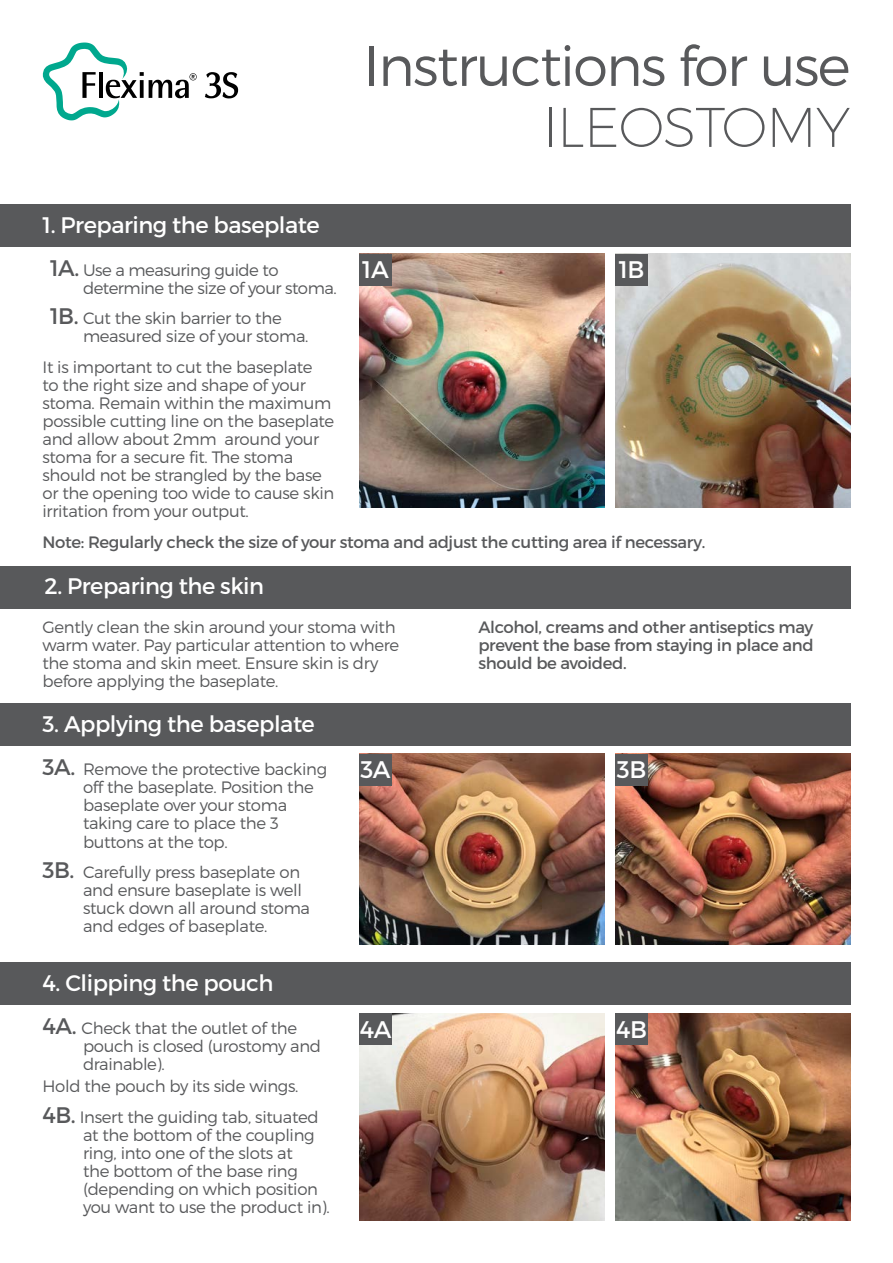
<style>
.page{position:relative;width:893px;height:1263px;background:#fff}
.page>*{position:absolute;margin:0;border:0;box-sizing:border-box;transform-origin:0 0}
.t1{font:300 55.8px "Montserrat";letter-spacing:-.03em;color:#58595b}
.t2{font:200 55.8px "Montserrat";letter-spacing:-.02em;color:#58595b}
.t3{font:24px "Montserrat";letter-spacing:-.02em;color:#fff}
.t4{font:22.5px "Montserrat";letter-spacing:-.02em;color:#fff}
.t5{font:300 16.5px/18px "Montserrat";letter-spacing:-.02em;color:#58595b}
.t6{font:16.5px/18px "Montserrat";letter-spacing:-.02em;color:#58595b;text-align:justify}
.s1{font-weight:400;font-size:22.5px}
</style>
<div class="page">
<div style="left:0;top:204px;width:850px;height:43px;background:#58595b"></div>
<svg style="left:43px;top:43px;width:154px;height:77px"></svg>
<svg style="left:205px;top:72px;width:33px;height:26px"></svg>
<div style="left:0;top:704px;width:850px;height:42px;background:#58595b"></div>
<div style="left:0;top:566px;width:850px;height:42px;background:#58595b"></div>
<img style="left:359px;top:254px;width:246px;height:253px">
<img style="left:615px;top:254px;width:235px;height:253px">
<img style="left:615px;top:754px;width:235px;height:191px">
<div style="left:615px;top:754px;width:33px;height:31px;background:#58595b"></div>
<div style="left:615px;top:254px;width:33px;height:32px;background:#58595b"></div>
<div style="left:359px;top:254px;width:33px;height:32px;background:#58595b"></div>
<img style="left:359px;top:754px;width:246px;height:191px">
<div style="left:359px;top:754px;width:33px;height:31px;background:#58595b"></div>
<div style="left:0;top:962px;width:850px;height:43px;background:#58595b"></div>
<img style="left:615px;top:1013px;width:235px;height:207px">
<div style="left:615px;top:1013px;width:33px;height:32px;background:#58595b"></div>
<img style="left:359px;top:1013px;width:246px;height:207px">
<div style="left:359px;top:1013px;width:33px;height:32px;background:#58595b"></div>
<h1 class="t1" style="left:364px;top:32px;width:488px">Instructions for use</h1>
<h1 class="t2" style="left:542px;top:93px;width:310px">ILEOSTOMY</h1>
<h3 class="t4" style="left:43px;top:211px;width:279px">1. Preparing the baseplate</h3>
<p class="t5" style="left:83px;top:261px;width:255px;text-indent:-33px"><span class="s1">1A.</span> Use a measuring guide to determine the size of your stoma.</p>
<p class="t5" style="left:83px;top:309px;width:227px;text-indent:-33px"><span class="s1">1B.</span> Cut the skin barrier to the measured size of your stoma.</p>
<p class="t5" style="left:43px;top:358px;width:293px">It is important to cut the baseplate<br>to the right size and shape of your stoma. Remain within the maximum possible cutting line on the baseplate and allow about 2mm around your stoma for a secure fit. The stoma should not be strangled by the base or the opening too wide to cause skin irritation from your output.</p>
<h2 class="t3" style="left:362px;top:255px;width:28px">1A</h2>
<h2 class="t3" style="left:619px;top:255px;width:27px">1B</h2>
<p class="t6" style="left:43px;top:533px;width:664px">Note: Regularly check the size of your stoma and adjust the cutting area if necessary.</p>
<h3 class="t4" style="left:45px;top:572px;width:221px">2. Preparing the skin</h3>
<p class="t5" style="left:43px;top:617px;width:358px">Gently clean the skin around your stoma with warm water. Pay particular attention to where the stoma and skin meet. Ensure skin is dry before applying the baseplate.</p>
<p class="t6" style="left:478px;top:618px;width:337px">Alcohol, creams and other antiseptics may prevent the base from staying in place and should be avoided.</p>
<h3 class="t4" style="left:43px;top:710px;width:274px">3. Applying the baseplate</h3>
<p class="t5" style="left:83px;top:760px;width:246px;text-indent:-40px"><span class="s1">3A.</span> Remove the protective backing off the baseplate. Position the baseplate over your stoma taking care to place the 3 buttons at the top.</p>
<p class="t5" style="left:83px;top:863px;width:229px;text-indent:-40px"><span class="s1">3B.</span> Carefully press baseplate on and ensure baseplate is well stuck down all around stoma and edges of baseplate.</p>
<h3 class="t4" style="left:43px;top:969px;width:233px">4. Clipping the pouch</h3>
<p class="t5" style="left:83px;top:1019px;width:240px;text-indent:-40px"><span class="s1">4A.</span> Check that the outlet of the pouch is closed (urostomy and drainable).</p>
<p class="t5" style="left:43px;top:1071px;width:278px;line-height:30.8px">Hold the pouch by its side wings.<br><span class="s1">4B.</span> Insert the guiding tab, situated</p>
<p class="t5" style="left:83px;top:1126px;width:248px">at the bottom of the coupling ring, into one of the slots at<br>the bottom of the base ring (depending on which position you want to use the product in).</p>
<h2 class="t3" style="left:360px;top:755px;width:32px">3A</h2>
<h2 class="t3" style="left:617px;top:755px;width:31px">3B</h2>
<h2 class="t3" style="left:360px;top:1014px;width:33px">4A</h2>
<h2 class="t3" style="left:616px;top:1014px;width:32px">4B</h2>
</div>
